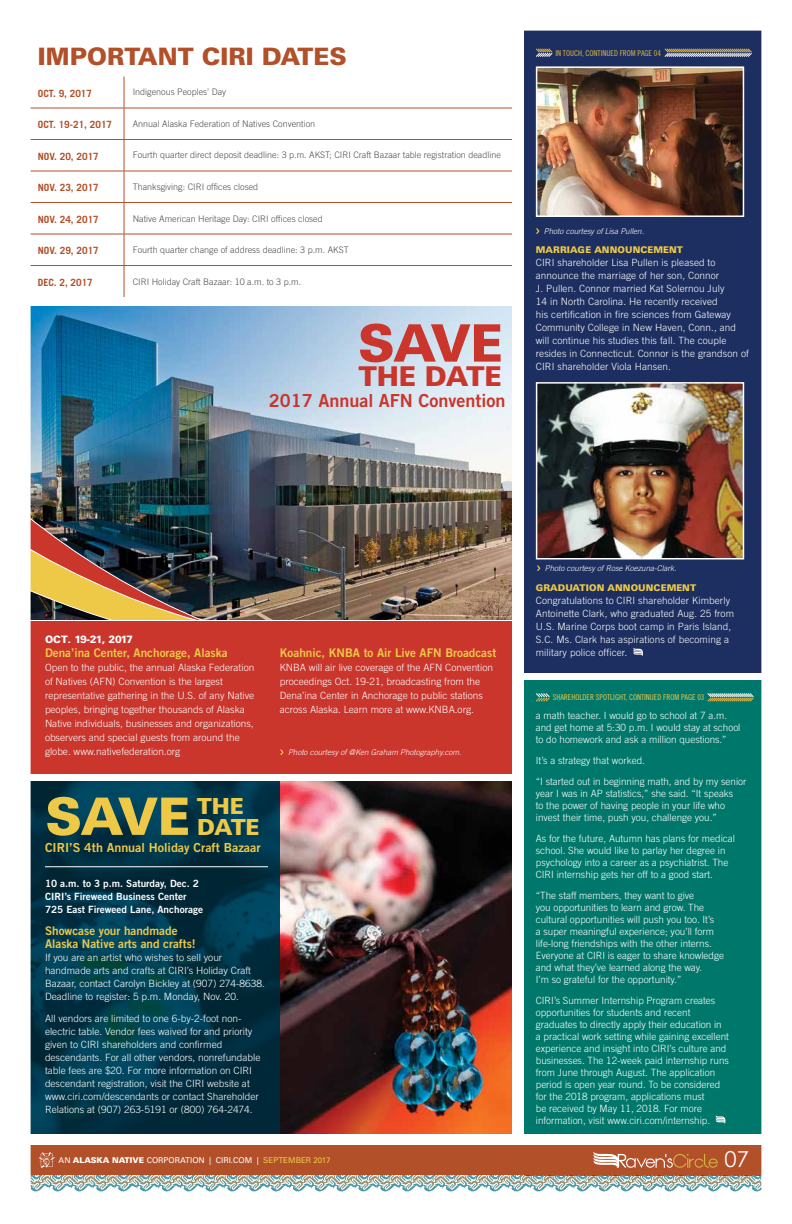
<style>
.page{position:relative;width:792px;height:1224px;background:#fff}
.page>*{position:absolute;margin:0;border:0;box-sizing:border-box;transform-origin:0 0}
.t1{font:55.9px "Univers Black DTC";color:#ca352c}
.t2{font:55.9px "Univers Black DTC";color:#eec948}
.t3{font:29.5px "Univers Black DTC";color:#ca352c}
.t4{font:900 24px "Univers LT Std";color:#b2502a}
.t5{font:24px/21px "Univers Black DTC";color:#eec948}
.t6{font:22px "Century Gothic";color:#fff}
.t7{font:18px "Trade Gothic Bold Two";color:#ca352c}
.t8{font:12.5px "Trade Gothic Bold Two";color:#eec948}
.t9{font:12px/13px "Trade Gothic Bold Two";color:#eec948}
.t10{font:11px "Univers Black DTC";letter-spacing:-.07em;color:#fff}
.t11{font:300 10px/13px "Trade Gothic LT Std";color:#fff}
.t12{font:300 10px/12px "Trade Gothic";color:#fff}
.t13{font:10px/13px "Trade Gothic Bold Two";color:#fff}
.t14{font:700 10px "Trade Gothic LT Std";color:#b2502a}
.t15{font:10px "Univers Black DTC";letter-spacing:.01em;color:#eec948}
.t16{font:300 9px "Trade Gothic LT Std";color:#4d4d4f}
.t17{font:300 9px "Trade Gothic";color:#4d4d4f}
.t18{font:italic 300 8px "Trade Gothic LT Std";color:#fff}
.t19{font:8px "Univers LT Std";color:#fff}
.t20{font:8px "Trade Gothic LT Std Cn 18";color:#eec948}
.t21{font:8px "Trade Gothic LT Std Cn 18";color:#e2b749}
.s1{font-weight:900}
.s2{color:#eec948}
</style>
<div class="page">
<img style="left:30px;top:30px;width:732px;height:1162px">
<h3 class="t4" style="left:38px;top:41px;width:311px">IMPORTANT CIRI DATES</h3>
<p class="t14" style="left:38px;top:87px;width:56px">OCT. 9, 2017</p>
<p class="t16" style="left:133px;top:87px;width:95px">Indigenous Peoples’ Day</p>
<p class="t14" style="left:38px;top:119px;width:76px">OCT. 19-21, 2017</p>
<p class="t16" style="left:133px;top:118px;width:184px">Annual Alaska Federation of Natives Convention</p>
<p class="t14" style="left:38px;top:150px;width:62px">NOV. 20, 2017</p>
<p class="t16" style="left:133px;top:150px;width:370px">Fourth quarter direct deposit deadline: 3 p.m. AKST; CIRI Craft Bazaar table registration deadline</p>
<p class="t14" style="left:38px;top:182px;width:62px">NOV. 23, 2017</p>
<p class="t16" style="left:133px;top:181px;width:127px">Thanksgiving: CIRI offices closed</p>
<p class="t14" style="left:38px;top:213px;width:62px">NOV. 24, 2017</p>
<p class="t17" style="left:133px;top:213px;width:191px">Native American Heritage Day: CIRI offices closed</p>
<p class="t14" style="left:38px;top:245px;width:62px">NOV. 29, 2017</p>
<p class="t17" style="left:133px;top:245px;width:218px">Fourth quarter change of address deadline: 3 p.m. AKST</p>
<p class="t14" style="left:38px;top:276px;width:57px">DEC. 2, 2017</p>
<p class="t17" style="left:133px;top:276px;width:170px">CIRI Holiday Craft Bazaar: 10 a.m. to 3 p.m.</p>
<h1 class="t1" style="left:358px;top:312px;width:146px">SAVE</h1>
<h2 class="t3" style="left:359px;top:359px;width:144px">THE DATE</h2>
<h3 class="t7" style="left:269px;top:390px;width:238px">2017 Annual AFN Convention</h3>
<p class="t21" style="left:555px;top:48px;width:107px">IN TOUCH, CONTINUED FROM PAGE 04</p>
<p class="t18" style="left:544px;top:226px;width:102px">Photo courtesy of Lisa Pullen.</p>
<p class="t15" style="left:536px;top:244px;width:149px">MARRIAGE ANNOUNCEMENT</p>
<p class="t11" style="left:536px;top:256px;width:215px">CIRI shareholder Lisa Pullen is pleased to announce the marriage of her son, Connor<br>J. Pullen. Connor married Kat Solernou July<br>14 in North Carolina. He recently received<br>his certification in fire sciences from Gateway Community College in New Haven, Conn., and will continue his studies this fall. The couple resides in Connecticut. Connor is the grandson of CIRI shareholder Viola Hansen.</p>
<p class="t10" style="left:45px;top:633px;width:89px">OCT. 19-21, 2017</p>
<p class="t9" style="left:45px;top:646px;width:184px">Dena’ina Center, Anchorage, Alaska</p>
<p class="t11" style="left:45px;top:660px;width:211px;line-height:14px">Open to the public, the annual Alaska Federation of Natives (AFN) Convention is the largest representative gathering in the U.S. of any Native peoples, bringing together thousands of Alaska Native individuals, businesses and organizations, observers and special guests from around the globe. www.nativefederation.org</p>
<h1 class="t2" style="left:45px;top:785px;width:146px">SAVE</h1>
<h3 class="t5" style="left:197px;top:795px;width:64px">THE<br>DATE</h3>
<p class="t8" style="left:45px;top:840px;width:217px">CIRI’S 4th Annual Holiday Craft Bazaar</p>
<p class="t13" style="left:45px;top:877px;width:160px">10 a.m. to 3 p.m. Saturday, Dec. 2<br>CIRI’s Fireweed Business Center<br>725 East Fireweed Lane, Anchorage</p>
<p class="t9" style="left:45px;top:924px;width:152px">Showcase your handmade<br>Alaska Native arts and crafts!</p>
<p class="t11" style="left:45px;top:951px;width:221px">If you are an artist who wishes to sell your handmade arts and crafts at CIRI’s Holiday Craft Bazaar, contact Carolyn Bickley at (907) 274-8638.<br>Deadline to register: 5 p.m. Monday, Nov. 20.</p>
<p class="t11" style="left:45px;top:1012px;width:217px">All vendors are limited to one 6-by-2-foot non&shy;electric table. Vendor fees waived for and priority given to CIRI shareholders and confirmed descendants. For all other vendors, nonrefundable table fees are $20. For more information on CIRI descendant registration, visit the CIRI website at www.ciri.com/descendants or contact Shareholder Relations at (907) 263-5191 or (800) 764-2474.</p>
<p class="t9" style="left:280px;top:646px;width:218px">Koahnic, KNBA to Air Live AFN Broadcast</p>
<p class="t11" style="left:280px;top:660px;width:215px;line-height:14px">KNBA will air live coverage of the AFN Convention proceedings Oct. 19-21, broadcasting from the Dena’ina Center in Anchorage to public stations across Alaska. Learn more at www.KNBA.org.</p>
<p class="t18" style="left:288px;top:747px;width:175px">Photo courtesy of @Ken Graham Photography.com.</p>
<p class="t18" style="left:545px;top:563px;width:133px">Photo courtesy of Rose Koezuna-Clark.</p>
<p class="t15" style="left:536px;top:582px;width:162px">GRADUATION ANNOUNCEMENT</p>
<p class="t11" style="left:536px;top:594px;width:200px">Congratulations to CIRI shareholder Kimberly Antoinette Clark, who graduated Aug. 25 from U.S. Marine Corps boot camp in Paris Island, S.C. Ms. Clark has aspirations of becoming a military police officer.</p>
<p class="t20" style="left:553px;top:693px;width:153px">SHAREHOLDER SPOTLIGHT, CONTINUED FROM PAGE 03</p>
<p class="t12" style="left:536px;top:709px;width:206px">a math teacher. I would go to school at 7 a.m. and get home at 5:30 p.m. I would stay at school to do homework and ask a million questions.”</p>
<p class="t12" style="left:536px;top:750px;width:212px;line-height:21px">It’s a strategy that worked.<br>“I started out in beginning math, and by my senior</p>
<p class="t12" style="left:536px;top:787px;width:199px">year I was in AP statistics,” she said. “It speaks to the power of having people in your life who invest their time, push you, challenge you.”</p>
<p class="t12" style="left:536px;top:832px;width:201px">As for the future, Autumn has plans for medical school. She would like to parlay her degree in psychology into a career as a psychiatrist. The CIRI internship gets her off to a good start.</p>
<p class="t12" style="left:536px;top:889px;width:190px">“The staff members, they want to give<br>you opportunities to learn and grow. The cultural opportunities will push you too. It’s<br>a super meaningful experience; you’ll form life-long friendships with the other interns.<br>Everyone at CIRI is eager to share knowledge and what they’ve learned along the way.<br>I’m so grateful for the opportunity.”</p>
<p class="t12" style="left:536px;top:994px;width:195px">CIRI’s Summer Internship Program creates opportunities for students and recent graduates to directly apply their education in a practical work setting while gaining excellent experience and insight into CIRI’s culture and businesses. The 12-week paid internship runs from June through August. The application period is open year round. To be considered for the 2018 program, applications must<br>be received by May 11, 2018. For more information, visit www.ciri.com/internship.</p>
<p class="t19" style="left:59px;top:1156px;width:274px">AN <span class="s1">ALASKA NATIVE</span> CORPORATION | CIRI.COM | <span class="s2">SEPTEMBER 2017</span></p>
<h3 class="t6" style="left:725px;top:1145px;width:26px">07</h3>
</div>
